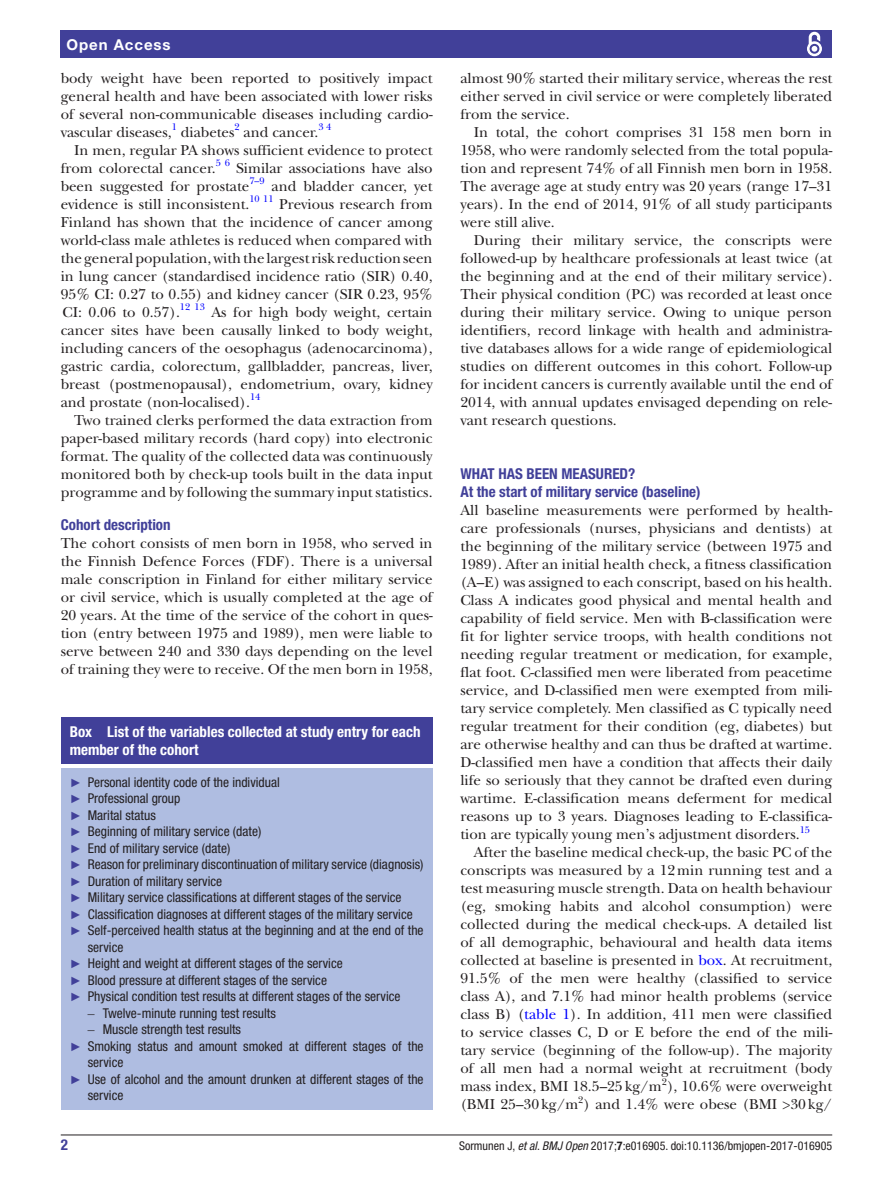
<style>
.page{position:relative;width:893px;height:1191px;background:#fff}
.page>*{position:absolute;margin:0;border:0;box-sizing:border-box;transform-origin:0 0}
.t1{font:15px/18px "New Baskerville";color:#231f20;text-align:justify}
.t2{font:700 condensed 15px/18px "Helvetica Neue LT Std";color:#414099}
.t3{font:700 condensed 15px/18px "Helvetica Neue LT Std";color:#fff}
.t4{font:700 15px "Helvetica Neue LT Std";letter-spacing:.065em;color:#fff}
.t5{font:condensed 13.5px "Helvetica Neue LT Std";color:#231f20}
.t6{font:condensed 12px "Helvetica Neue LT Std";color:#231f20}
.t7{font:9.9px "New Baskerville";color:#00f}
.t8{font:9.9px "New Baskerville";color:#231f20}
.s1{font-family:"Arial";font-stretch:normal;font-size:12px;color:#414099}
.s2{font-family:"Times New Roman";font-stretch:normal}
.s3{color:#00f}
.s4{font-style:italic}
.s5{font-weight:700}
</style>
<div class="page">
<hr style="left:61px;top:1134px;width:771px;height:1px;background:#231f20">
<div style="left:61px;top:31px;width:771px;height:27px;background:#414099"></div>
<svg style="left:807px;top:31px;width:15px;height:26px"></svg>
<div style="left:61px;top:717px;width:372px;height:47px;background:#414099"></div>
<div style="left:61px;top:768px;width:372px;height:341px;background:#afbde1"></div>
<p class="t4" style="left:66px;top:35px;width:106px">Open Access</p>
<p class="t1" style="left:61px;top:69px;width:373px">body weight have been reported to positively impact general health and have been associated with lower risks of several non-communicable diseases including cardio&shy;vascular diseases,</p>
<p class="t7" style="left:172px;top:121px;width:7px">1</p>
<p class="t1" style="left:181px;top:123px;width:55px">diabetes</p>
<p class="t7" style="left:235px;top:121px;width:7px">2</p>
<p class="t1" style="left:244px;top:123px;width:76px">and cancer.</p>
<p class="t7" style="left:319px;top:121px;width:14px">3 4</p>
<p class="t1" style="left:61px;top:141px;width:373px;text-indent:14px">In men, regular PA shows sufficient evidence to protect from colorectal cancer.</p>
<p class="t7" style="left:216px;top:157px;width:16px">5 6</p>
<p class="t1" style="left:61px;top:159px;width:373px;text-indent:175px">Similar associations have also been suggested for prostate</p>
<p class="t7" style="left:249px;top:175px;width:17px">7–9</p>
<p class="t1" style="left:272px;top:177px;width:162px">and bladder cancer, yet</p>
<p class="t1" style="left:61px;top:195px;width:190px">evidence is still inconsistent.</p>
<p class="t7" style="left:249px;top:193px;width:26px">10 11</p>
<p class="t1" style="left:61px;top:195px;width:373px;text-indent:218px">Previous research from Finland has shown that the incidence of cancer among world-class male athletes is reduced when compared with the general population, with the largest risk reduction seen in lung cancer (standardised incidence ratio (SIR) 0.40, 95% CI: 0.27 to 0.55) and kidney cancer (SIR 0.23, 95% CI: 0.06 to 0.57).</p>
<p class="t7" style="left:180px;top:301px;width:26px">12 13</p>
<p class="t1" style="left:61px;top:303px;width:373px;text-indent:151px">As for high body weight, certain cancer sites have been causally linked to body weight, including cancers of the oesophagus (adenocarcinoma), gastric cardia, colorectum, gallbladder, pancreas, liver, breast (postmenopausal), endometrium, ovary, kidney and prostate (non-localised).</p>
<p class="t7" style="left:250px;top:391px;width:12px">14</p>
<p class="t1" style="left:61px;top:411px;width:373px;text-indent:14px">Two trained clerks performed the data extraction from paper-based military records (hard copy) into electronic format. The quality of the collected data was continuously monitored both by check-up tools built in the data input programme and by following the summary input statistics.</p>
<p class="t2" style="left:61px;top:515px;width:111px">Cohort description</p>
<p class="t1" style="left:61px;top:534px;width:373px">The cohort consists of men born in 1958, who served in the Finnish Defence Forces (FDF). There is a universal male conscription in Finland for either military service or civil service, which is usually completed at the age of 20 years. At the time of the service of the cohort in ques&shy;tion (entry between 1975 and 1989), men were liable to serve between 240 and 330 days depending on the level of training they were to receive. Of the men born in 1958,</p>
<p class="t3" style="left:70px;top:722px;width:352px">Box List of the variables collected at study entry for each member of the cohort</p>
<p class="t5" style="left:70px;top:774px;width:212px"><span class="s1">►</span> Personal identity code of the individual</p>
<p class="t5" style="left:70px;top:790px;width:112px"><span class="s1">►</span> Professional group</p>
<p class="t5" style="left:70px;top:807px;width:88px"><span class="s1">►</span> Marital status</p>
<p class="t5" style="left:70px;top:823px;width:193px"><span class="s1">►</span> Beginning of military service (date)</p>
<p class="t5" style="left:70px;top:840px;width:162px"><span class="s1">►</span> End of military service (date)</p>
<p class="t5" style="left:70px;top:856px;width:355px"><span class="s1">►</span> Reason for preliminary discontinuation of military service (diagnosis)</p>
<p class="t5" style="left:70px;top:873px;width:154px"><span class="s1">►</span> Duration of military service</p>
<p class="t5" style="left:70px;top:889px;width:333px"><span class="s1">►</span> Military service classifications at different stages of the service</p>
<p class="t5" style="left:70px;top:906px;width:345px"><span class="s1">►</span> Classification diagnoses at different stages of the military service</p>
<p class="t5" style="left:70px;top:922px;width:355px"><span class="s1">►</span> Self-perceived health status at the beginning and at the end of the</p>
<p class="t5" style="left:88px;top:939px;width:37px">service</p>
<p class="t5" style="left:70px;top:955px;width:275px"><span class="s1">►</span> Height and weight at different stages of the service</p>
<p class="t5" style="left:70px;top:972px;width:259px"><span class="s1">►</span> Blood pressure at different stages of the service</p>
<p class="t5" style="left:70px;top:988px;width:332px"><span class="s1">►</span> Physical condition test results at different stages of the service</p>
<p class="t5" style="left:88px;top:1005px;width:190px"><span class="s2">–</span> Twelve-minute running test results</p>
<p class="t5" style="left:88px;top:1021px;width:155px"><span class="s2">–</span> Muscle strength test results</p>
<p class="t5" style="left:70px;top:1038px;width:355px"><span class="s1">►</span> Smoking status and amount smoked at different stages of the</p>
<p class="t5" style="left:88px;top:1054px;width:37px">service</p>
<p class="t5" style="left:70px;top:1071px;width:355px"><span class="s1">►</span> Use of alcohol and the amount drunken at different stages of the</p>
<p class="t5" style="left:88px;top:1087px;width:37px">service</p>
<p class="t1" style="left:460px;top:69px;width:373px">almost 90% started their military service, whereas the rest either served in civil service or were completely liberated from the service.</p>
<p class="t1" style="left:460px;top:123px;width:373px;text-indent:14px">In total, the cohort comprises 31 158 men born in 1958, who were randomly selected from the total popula&shy;tion and represent 74% of all Finnish men born in 1958.<br>The average age at study entry was 20 years (range 17–31 years). In the end of 2014, 91% of all study participants were still alive.</p>
<p class="t1" style="left:460px;top:231px;width:373px;text-indent:14px">During their military service, the conscripts were followed-up by healthcare professionals at least twice (at the beginning and at the end of their military service).<br>Their physical condition (PC) was recorded at least once during their military service. Owing to unique person identifiers, record linkage with health and administra&shy;tive databases allows for a wide range of epidemiological studies on different outcomes in this cohort. Follow-up for incident cancers is currently available until the end of 2014, with annual updates envisaged depending on rele&shy;vant research questions.</p>
<p class="t2" style="left:460px;top:464px;width:242px">What has been measured?<br>At the start of military service (baseline)</p>
<p class="t1" style="left:460px;top:501px;width:373px">All baseline measurements were performed by health&shy;care professionals (nurses, physicians and dentists) at the beginning of the military service (between 1975 and 1989). After an initial health check, a fitness classification (A–E) was assigned to each conscript, based on his health.<br>Class A indicates good physical and mental health and capability of field service. Men with B-classification were fit for lighter service troops, with health conditions not needing regular treatment or medication, for example, flat foot. C-classified men were liberated from peacetime service, and D-classified men were exempted from mili&shy;tary service completely. Men classified as C typically need regular treatment for their condition (eg, diabetes) but are otherwise healthy and can thus be drafted at wartime.<br>D-classified men have a condition that affects their daily life so seriously that they cannot be drafted even during wartime. E-classification means deferment for medical reasons up to 3 years. Diagnoses leading to E-classifica&shy;tion are typically young men’s adjustment disorders.</p>
<p class="t7" style="left:800px;top:823px;width:12px">15</p>
<p class="t1" style="left:460px;top:843px;width:373px;text-indent:14px">After the baseline medical check-up, the basic PC of the conscripts was measured by a 12min running test and a test measuring muscle strength. Data on health behaviour (eg, smoking habits and alcohol consumption) were collected during the medical check-ups. A detailed list of all demographic, behavioural and health data items collected at baseline is presented in <span class="s3">box</span>. At recruitment, 91.5% of the men were healthy (classified to service class A), and 7.1% had minor health problems (service class B) (<span class="s3">table 1</span>). In addition, 411 men were classified to service classes C, D or E before the end of the mili&shy;tary service (beginning of the follow-up). The majority of all men had a normal weight at recruitment (body mass index, BMI 18.5–25kg/m<sup>2</sup>), 10.6% were overweight (BMI 25–30kg/m ) and 1.4% were obese (BMI &gt;30kg/</p>
<p class="t8" style="left:578px;top:1093px;width:7px">2</p>
<p class="t2" style="left:61px;top:1135px;width:9px">2</p>
<p class="t6" style="left:459px;top:1138px;width:375px">Sormunen J, <span class="s4">et al</span>. <span class="s4">BMJ Open</span> 2017;<span class="s5">7</span>:e016905. doi:10.1136/bmjopen-2017-016905</p>
</div>
